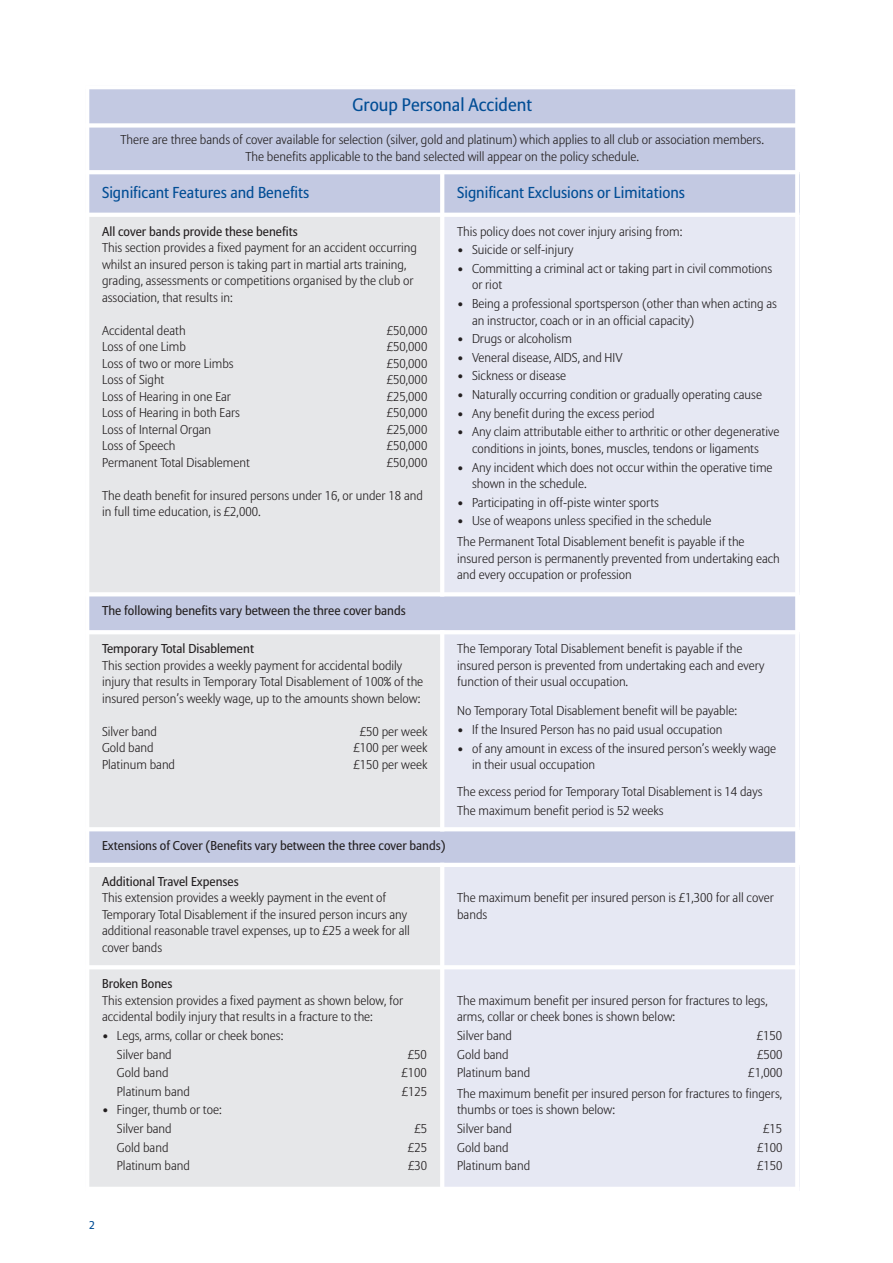
<style>
.page{position:relative;width:893px;height:1263px;background:#fff}
.page>*{position:absolute;margin:0;border:0;box-sizing:border-box;transform-origin:0 0}
.t1{font:18px "Allianz Sans";color:#014d95}
.t2{font:15.75px "Allianz Sans";color:#014d95}
.t3{font:300 12.75px/16.5px "Allianz Sans";color:#231f20}
.t4{font:12.75px "Allianz Sans";color:#231f20}
.t5{font:11.25px "Allianz Sans";color:#014d95}
</style>
<div class="page">
<div style="left:85px;top:85px;width:712px;height:40px;background:#c3c9e2"></div>
<div style="left:85px;top:125px;width:712px;height:47px;background:#c3c9e2"></div>
<div style="left:85px;top:172px;width:357px;height:43px;background:#c3c9e2"></div>
<div style="left:442px;top:172px;width:357px;height:43px;background:#c3c9e2"></div>
<div style="left:85px;top:215px;width:357px;height:379px;background:#e6e7e9"></div>
<div style="left:442px;top:215px;width:357px;height:379px;background:#e6e8f3"></div>
<div style="left:85px;top:594px;width:712px;height:38px;background:#c3c9e2"></div>
<div style="left:85px;top:632px;width:357px;height:197px;background:#e6e7e9"></div>
<div style="left:442px;top:632px;width:357px;height:197px;background:#e6e8f3"></div>
<div style="left:85px;top:829px;width:712px;height:36px;background:#c3c9e2"></div>
<div style="left:85px;top:865px;width:357px;height:102px;background:#e6e7e9"></div>
<div style="left:442px;top:865px;width:357px;height:102px;background:#e6e8f3"></div>
<div style="left:85px;top:967px;width:357px;height:224px;background:#e6e7e9"></div>
<div style="left:442px;top:967px;width:357px;height:224px;background:#e6e8f3"></div>
<hr style="left:85px;top:85px;width:4px;height:1106px;background:#fff">
<hr style="left:440px;top:170px;width:4px;height:426px;background:#fff">
<hr style="left:440px;top:630px;width:4px;height:201px;background:#fff">
<hr style="left:440px;top:863px;width:4px;height:328px;background:#fff">
<hr style="left:795px;top:85px;width:4px;height:1106px;background:#fff">
<hr style="left:85px;top:85px;width:714px;height:4px;background:#fff">
<div style="left:85px;top:123px;width:714px;height:5px;background:#fff"></div>
<hr style="left:85px;top:170px;width:714px;height:4px;background:#fff">
<hr style="left:85px;top:213px;width:714px;height:4px;background:#fff">
<hr style="left:85px;top:592px;width:714px;height:4px;background:#fff">
<hr style="left:85px;top:630px;width:714px;height:4px;background:#fff">
<hr style="left:85px;top:827px;width:714px;height:4px;background:#fff">
<hr style="left:85px;top:863px;width:714px;height:4px;background:#fff">
<hr style="left:85px;top:965px;width:714px;height:4px;background:#fff">
<hr style="left:85px;top:1187px;width:714px;height:4px;background:#fff">
<h1 class="t1" style="left:352px;top:94px;width:181px">Group Personal Accident</h1>
<p class="t3" style="left:121px;top:132px;width:645px;text-align:center">There are three bands of cover available for selection (silver, gold and platinum) which applies to all club or association members.<br>The benefits applicable to the band selected will appear on the policy schedule.</p>
<p class="t2" style="left:102px;top:183px;width:209px">Significant Features and Benefits</p>
<p class="t2" style="left:457px;top:183px;width:229px">Significant Exclusions or Limitations</p>
<p class="t4" style="left:102px;top:224px;width:197px">All cover bands provide these benefits</p>
<p class="t3" style="left:102px;top:240px;width:316px">This section provides a fixed payment for an accident occurring whilst an insured person is taking part in martial arts training, grading, assessments or competitions organised by the club or association, that results in:</p>
<p class="t3" style="left:102px;top:323px;width:85px">Accidental death</p>
<p class="t3" style="left:387px;top:323px;width:42px">£50,000</p>
<p class="t3" style="left:102px;top:339px;width:85px">Loss of one Limb</p>
<p class="t3" style="left:387px;top:339px;width:42px">£50,000</p>
<p class="t3" style="left:102px;top:356px;width:133px">Loss of two or more Limbs</p>
<p class="t3" style="left:387px;top:356px;width:42px">£50,000</p>
<p class="t3" style="left:102px;top:372px;width:64px">Loss of Sight</p>
<p class="t3" style="left:387px;top:372px;width:42px">£50,000</p>
<p class="t3" style="left:102px;top:389px;width:130px">Loss of Hearing in one Ear</p>
<p class="t3" style="left:387px;top:389px;width:42px">£25,000</p>
<p class="t3" style="left:102px;top:405px;width:139px">Loss of Hearing in both Ears</p>
<p class="t3" style="left:387px;top:405px;width:42px">£50,000</p>
<p class="t3" style="left:102px;top:422px;width:111px">Loss of Internal Organ</p>
<p class="t3" style="left:387px;top:422px;width:42px">£25,000</p>
<p class="t3" style="left:102px;top:438px;width:75px">Loss of Speech</p>
<p class="t3" style="left:387px;top:438px;width:42px">£50,000</p>
<p class="t3" style="left:102px;top:455px;width:149px">Permanent Total Disablement</p>
<p class="t3" style="left:387px;top:455px;width:42px">£50,000</p>
<p class="t3" style="left:102px;top:488px;width:322px">The death benefit for insured persons under 16, or under 18 and in full time education, is £2,000.</p>
<p class="t3" style="left:457px;top:224px;width:227px">This policy does not cover injury arising from:</p>
<p class="t3" style="left:457px;top:242px;width:118px">• Suicide or self-injury</p>
<p class="t3" style="left:472px;top:261px;width:302px;text-indent:-15px">• Committing a criminal act or taking part in civil commotions or riot</p>
<p class="t3" style="left:472px;top:296px;width:306px;text-indent:-15px">• Being a professional sportsperson (other than when acting as an instructor, coach or in an official capacity)</p>
<p class="t3" style="left:457px;top:331px;width:116px">• Drugs or alcoholism</p>
<p class="t3" style="left:457px;top:350px;width:167px">• Veneral disease, AIDS, and HIV</p>
<p class="t3" style="left:457px;top:368px;width:111px">• Sickness or disease</p>
<p class="t3" style="left:457px;top:387px;width:306px">• Naturally occurring condition or gradually operating cause</p>
<p class="t3" style="left:457px;top:406px;width:199px">• Any benefit during the excess period</p>
<p class="t3" style="left:457px;top:424px;width:324px;text-align:center">• Any claim attributable either to arthritic or other degenerative conditions in joints, bones, muscles, tendons or ligaments</p>
<p class="t3" style="left:472px;top:459px;width:302px;text-indent:-15px">• Any incident which does not occur within the operative time shown in the schedule.</p>
<p class="t3" style="left:457px;top:494px;width:203px">• Participating in off-piste winter sports</p>
<p class="t3" style="left:457px;top:511px;width:289px;line-height:20.7px">• Use of weapons unless specified in the schedule<br>The Permanent Total Disablement benefit is payable if the</p>
<p class="t3" style="left:457px;top:550px;width:324px">insured person is permanently prevented from undertaking each and every occupation or profession</p>
<p class="t4" style="left:102px;top:603px;width:305px">The following benefits vary between the three cover bands</p>
<p class="t4" style="left:102px;top:641px;width:153px">Temporary Total Disablement</p>
<p class="t3" style="left:102px;top:658px;width:323px">This section provides a weekly payment for accidental bodily injury that results in Temporary Total Disablement of 100% of the insured person’s weekly wage, up to the amounts shown below:</p>
<p class="t3" style="left:102px;top:724px;width:56px">Silver band</p>
<p class="t3" style="left:360px;top:724px;width:69px">£50 per week</p>
<p class="t3" style="left:102px;top:740px;width:53px">Gold band</p>
<p class="t3" style="left:354px;top:740px;width:75px">£100 per week</p>
<p class="t3" style="left:102px;top:756px;width:75px">Platinum band</p>
<p class="t3" style="left:354px;top:756px;width:75px">£150 per week</p>
<p class="t3" style="left:457px;top:641px;width:309px">The Temporary Total Disablement benefit is payable if the insured person is prevented from undertaking each and every function of their usual occupation.</p>
<p class="t3" style="left:457px;top:703px;width:281px">No Temporary Total Disablement benefit will be payable:</p>
<p class="t3" style="left:457px;top:722px;width:267px">• If the Insured Person has no paid usual occupation</p>
<p class="t3" style="left:472px;top:741px;width:306px;text-indent:-15px">• of any amount in excess of the insured person’s weekly wage in their usual occupation</p>
<p class="t3" style="left:457px;top:783px;width:307px;line-height:18.6px">The excess period for Temporary Total Disablement is 14 days<br>The maximum benefit period is 52 weeks</p>
<p class="t4" style="left:102px;top:838px;width:345px">Extensions of Cover (Benefits vary between the three cover bands)</p>
<p class="t4" style="left:102px;top:874px;width:138px">Additional Travel Expenses</p>
<p class="t3" style="left:102px;top:890px;width:309px">This extension provides a weekly payment in the event of Temporary Total Disablement if the insured person incurs any additional reasonable travel expenses, up to £25 a week for all cover bands</p>
<p class="t3" style="left:457px;top:890px;width:318px">The maximum benefit per insured person is £1,300 for all cover bands</p>
<p class="t4" style="left:102px;top:976px;width:72px">Broken Bones</p>
<p class="t3" style="left:102px;top:992px;width:303px">This extension provides a fixed payment as shown below, for accidental bodily injury that results in a fracture to the:</p>
<p class="t3" style="left:117px;top:1027px;width:168px;line-height:18.6px;text-indent:-15px">• Legs, arms, collar or cheek bones:<br>Silver band</p>
<p class="t3" style="left:457px;top:993px;width:312px">The maximum benefit per insured person for fractures to legs, arms, collar or cheek bones is shown below:</p>
<p class="t3" style="left:457px;top:1028px;width:56px">Silver band</p>
<p class="t3" style="left:757px;top:1028px;width:27px">£150</p>
<p class="t3" style="left:457px;top:1046px;width:53px">Gold band</p>
<p class="t3" style="left:757px;top:1046px;width:27px">£500</p>
<p class="t3" style="left:457px;top:1065px;width:75px">Platinum band</p>
<p class="t3" style="left:408px;top:1046px;width:21px">£50</p>
<p class="t3" style="left:117px;top:1065px;width:53px">Gold band</p>
<p class="t3" style="left:401px;top:1065px;width:27px">£100</p>
<p class="t3" style="left:117px;top:1084px;width:75px">Platinum band</p>
<p class="t3" style="left:402px;top:1084px;width:27px">£125</p>
<p class="t3" style="left:117px;top:1101px;width:106px;line-height:18.6px;text-indent:-15px">• Finger, thumb or toe:<br>Silver band</p>
<p class="t3" style="left:457px;top:1063px;width:327px;line-height:20.7px;text-align:right">£1,000<br>The maximum benefit per insured person for fractures to fingers,</p>
<p class="t3" style="left:457px;top:1101px;width:159px;line-height:18.6px">thumbs or toes is shown below:<br>Silver band</p>
<p class="t3" style="left:415px;top:1121px;width:14px">£5</p>
<p class="t3" style="left:763px;top:1121px;width:21px">£15</p>
<p class="t5" style="left:89px;top:1218px;width:7px">2</p>
<p class="t3" style="left:117px;top:1139px;width:53px">Gold band</p>
<p class="t3" style="left:408px;top:1139px;width:21px">£25</p>
<p class="t3" style="left:117px;top:1158px;width:75px">Platinum band</p>
<p class="t3" style="left:408px;top:1158px;width:21px">£30</p>
<p class="t3" style="left:457px;top:1139px;width:53px">Gold band</p>
<p class="t3" style="left:757px;top:1139px;width:27px">£100</p>
<p class="t3" style="left:457px;top:1158px;width:75px">Platinum band</p>
<p class="t3" style="left:757px;top:1158px;width:27px">£150</p>
</div>
